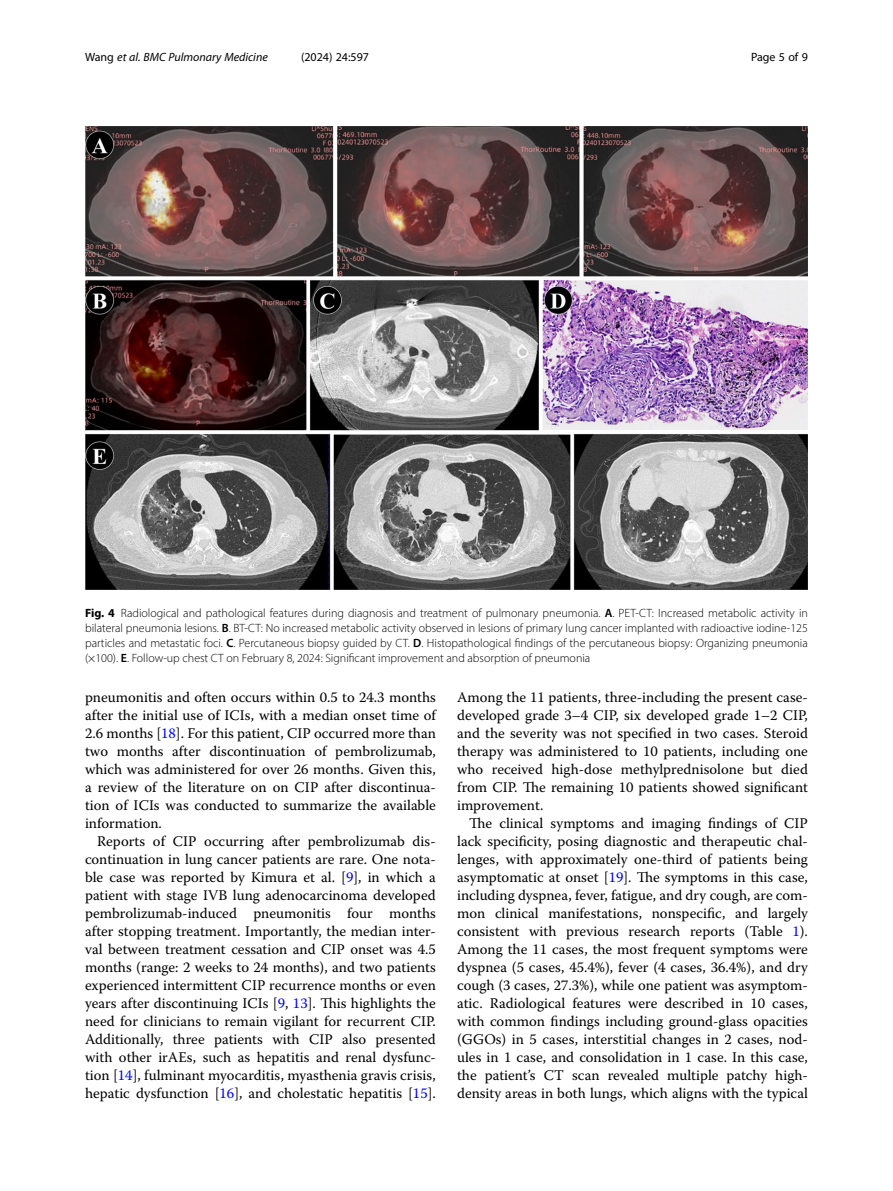
<style>
.page{position:relative;width:893px;height:1191px;background:#fff}
.page>*{position:absolute;margin:0;border:0;box-sizing:border-box;transform-origin:0 0}
.Body_Text_Indent{font:14.7px/18px "Warnock Pro";color:#000;text-align:justify}
.Body_Text{font:14.7px/18px "Warnock Pro";color:#000;text-align:justify}
.Figure_Caption{font:300 12px/15px "Myriad Pro";color:#000;text-align:justify}
.t1{font:italic 12px "Myriad Pro";color:#000}
.t2{font:12px "Myriad Pro";color:#000}
.s1{font-style:normal}
.s2{font-weight:700}
.s3{font-weight:600}
.s4{color:#00f}
</style>
<div class="page">
<img style="left:85px;top:126px;width:723px;height:464px">
<p class="t1" style="left:85px;top:50px;width:184px"><span class="s1">Wang</span> et al. BMC Pulmonary Medicine</p>
<p class="t2" style="left:301px;top:50px;width:70px">(2024) 24:597</p>
<p class="t2" style="left:751px;top:50px;width:58px">Page 5 of 9</p>
<p class="Figure_Caption" style="left:85px;top:605px;width:724px"><span class="s2">Fig. 4</span> Radiological and pathological features during diagnosis and treatment of pulmonary pneumonia. <span class="s3">A</span>. PET-CT: Increased metabolic activity in bilateral pneumonia lesions. <span class="s3">B</span>. BT-CT: No increased metabolic activity observed in lesions of primary lung cancer implanted with radioactive iodine-125 particles and metastatic foci. <span class="s3">C</span>. Percutaneous biopsy guided by CT. <span class="s3">D</span>. Histopathological findings of the percutaneous biopsy: Organizing pneumonia (×100). <span class="s3">E</span>. Follow-up chest CT on February 8, 2024: Significant improvement and absorption of pneumonia</p>
<p class="Body_Text" style="left:85px;top:688px;width:352px">pneumonitis and often occurs within 0.5 to 24.3 months after the initial use of ICIs, with a median onset time of 2.6 months [<span class="s4">18</span>]. For this patient, CIP occurred more than two months after discontinuation of pembrolizumab, which was administered for over 26 months. Given this, a review of the literature on on CIP after discontinua&shy;tion of ICIs was conducted to summarize the available information.</p>
<p class="Body_Text_Indent" style="left:85px;top:832px;width:352px;text-indent:12px">Reports of CIP occurring after pembrolizumab dis&shy;continuation in lung cancer patients are rare. One nota&shy;ble case was reported by Kimura et al. [<span class="s4">9</span>], in which a patient with stage IVB lung adenocarcinoma developed pembrolizumab-induced pneumonitis four months after stopping treatment. Importantly, the median inter&shy;val between treatment cessation and CIP onset was 4.5 months (range: 2 weeks to 24 months), and two patients experienced intermittent CIP recurrence months or even years after discontinuing ICIs [<span class="s4">9</span>, <span class="s4">13</span>]. This highlights the need for clinicians to remain vigilant for recurrent CIP.<br>Additionally, three patients with CIP also presented with other irAEs, such as hepatitis and renal dysfunc&shy;tion [<span class="s4">14</span>], fulminant myocarditis, myasthenia gravis crisis, hepatic dysfunction [<span class="s4">16</span>], and cholestatic hepatitis [<span class="s4">15</span>].</p>
<p class="Body_Text_Indent" style="left:457px;top:688px;width:352px">Among the 11 patients, three-including the present case&shy;developed grade 3–4 CIP, six developed grade 1–2 CIP, and the severity was not specified in two cases. Steroid therapy was administered to 10 patients, including one who received high-dose methylprednisolone but died from CIP. The remaining 10 patients showed significant improvement.</p>
<p class="Body_Text_Indent" style="left:457px;top:814px;width:352px;text-indent:12px">The clinical symptoms and imaging findings of CIP lack specificity, posing diagnostic and therapeutic chal&shy;lenges, with approximately one-third of patients being asymptomatic at onset [<span class="s4">19</span>]. The symptoms in this case, including dyspnea, fever, fatigue, and dry cough, are com&shy;mon clinical manifestations, nonspecific, and largely consistent with previous research reports (Table <span class="s4">1</span>).<br>Among the 11 cases, the most frequent symptoms were dyspnea (5 cases, 45.4%), fever (4 cases, 36.4%), and dry cough (3 cases, 27.3%), while one patient was asymptom&shy;atic. Radiological features were described in 10 cases, with common findings including ground-glass opacities (GGOs) in 5 cases, interstitial changes in 2 cases, nod&shy;ules in 1 case, and consolidation in 1 case. In this case, the patient’s CT scan revealed multiple patchy high&shy;density areas in both lungs, which aligns with the typical</p>
</div>
